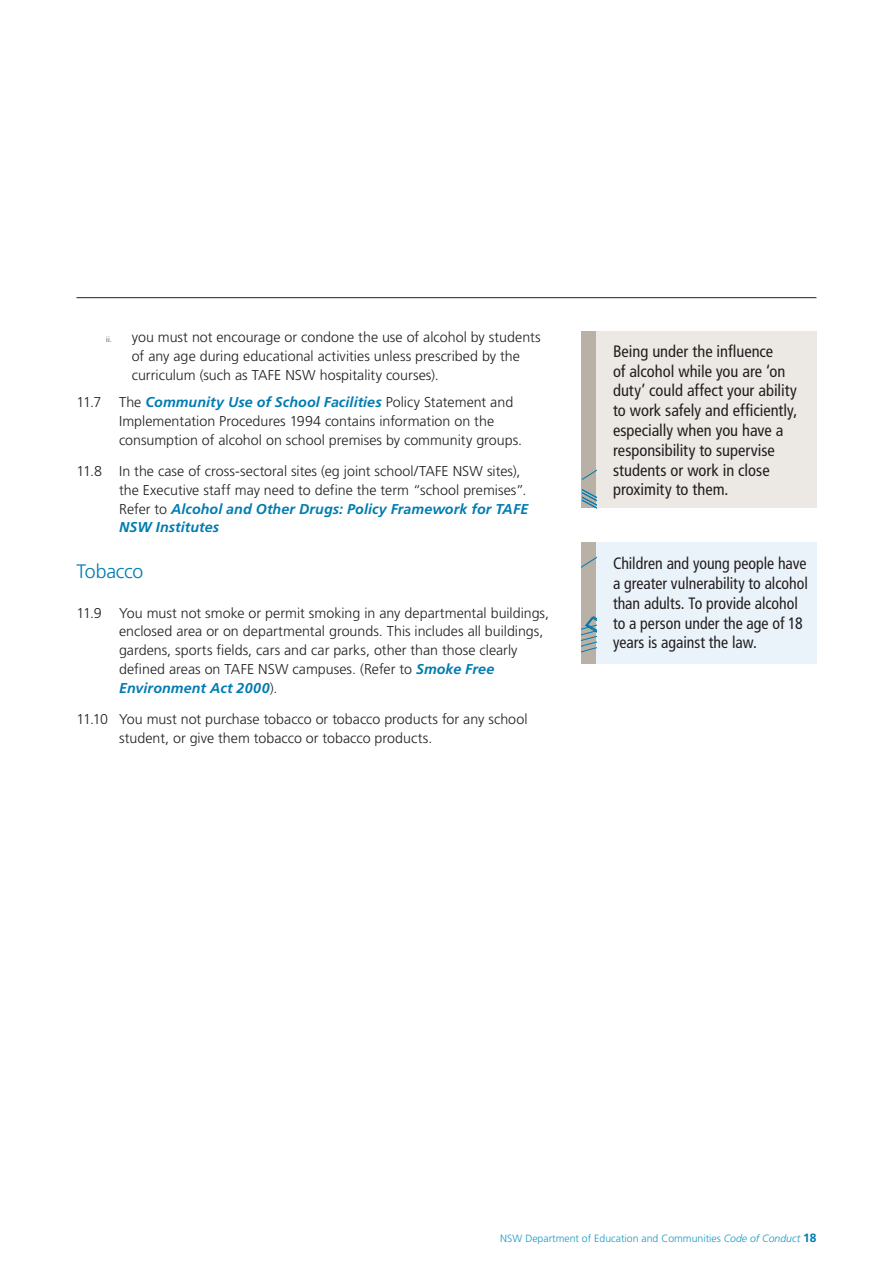
<style>
.page{position:relative;width:893px;height:1263px;background:#fff}
.page>*{position:absolute;margin:0;border:0;box-sizing:border-box;transform-origin:0 0}
._05__body_copy_head{font:300 19.5px "Frutiger LT Std";letter-spacing:-.015em;color:#007cb1}
.Boxcopy{font:condensed 16.5px/19.8px "Frutiger LT Std";color:#231f20}
.Boxcopy-2{font:condensed 16.5px/19.8px "Frutiger LT Std";color:#231f20;scale:.96 1}
.First_line_bullet_co{font:300 14.25px/18.8px "Frutiger LT Std";color:#231f20}
._05__body_copy_bulle{font:300 14.25px/18.8px "Frutiger LT Std";color:#231f20}
.t1{font:300 10.5px "Frutiger LT Std";color:#1998c4}
.s1{font-size:7.5px}
.s2{font-weight:700;font-style:italic;color:#007cb1}
.s3{font-style:italic}
.s4{font-weight:700;font-size:12px;color:#007cb1}
</style>
<div class="page">
<hr style="left:77px;top:297px;width:739px;height:1px;background:#231f20">
<div style="left:581px;top:542px;width:235px;height:121px;background:#eaf3f9"></div>
<div style="left:581px;top:332px;width:235px;height:176px;background:#ece9e5"></div>
<div style="left:581px;top:332px;width:15px;height:176px;background:#bab1a6"></div>
<svg style="left:582px;top:470px;width:14px;height:38px"></svg>
<svg style="left:581px;top:542px;width:15px;height:121px;background:#aaaca6"></svg>
<p class="_05__body_copy_bulle" style="left:132px;top:328px;width:410px;text-indent:-26px"><span class="s1">ii.</span> you must not encourage or condone the use of alcohol by students of any age during educational activities unless prescribed by the curriculum (such as TAFE NSW hospitality courses).</p>
<p class="First_line_bullet_co" style="left:119px;top:393px;width:405px;text-indent:-43px">11.7 The <span class="s2">Community Use of School Facilities</span> Policy Statement and<br>Implementation Procedures 1994 contains information on the consumption of alcohol on school premises by community groups.</p>
<p class="First_line_bullet_co" style="left:119px;top:462px;width:411px;text-indent:-43px">11.8 In the case of cross-sectoral sites (eg joint school/TAFE NSW sites), the Executive staff may need to define the term “school premises”.<br>Refer to <span class="s2">Alcohol and Other Drugs: Policy Framework for TAFE NSW Institutes</span></p>
<p class="_05__body_copy_head" style="left:77px;top:560px;width:68px">Tobacco</p>
<p class="First_line_bullet_co" style="left:119px;top:604px;width:431px;text-indent:-43px">11.9 You must not smoke or permit smoking in any departmental buildings, enclosed area or on departmental grounds. This includes all buildings, gardens, sports fields, cars and car parks, other than those clearly defined areas on TAFE NSW campuses. (Refer to <span class="s2">Smoke Free Environment Act 2000</span>).</p>
<p class="First_line_bullet_co" style="left:119px;top:710px;width:410px;text-indent:-43px">11.10 You must not purchase tobacco or tobacco products for any school student, or give them tobacco or tobacco products.</p>
<p class="Boxcopy" style="left:613px;top:341px;width:186px">Being under the influence<br>of alcohol while you are ‘on duty’ could affect your ability to work safely and efficiently, especially when you have a responsibility to supervise students or work in close proximity to them.</p>
<p class="Boxcopy-2" style="left:613px;top:554px;width:204px">Children and young people have a greater vulnerability to alcohol than adults. To provide alcohol to a person under the age of 18 years is against the law.</p>
<p class="t1" style="left:500px;top:1233px;width:318px">NSW Department of Education and Communities <span class="s3">Code of Conduct</span> <span class="s4">18</span></p>
</div>
